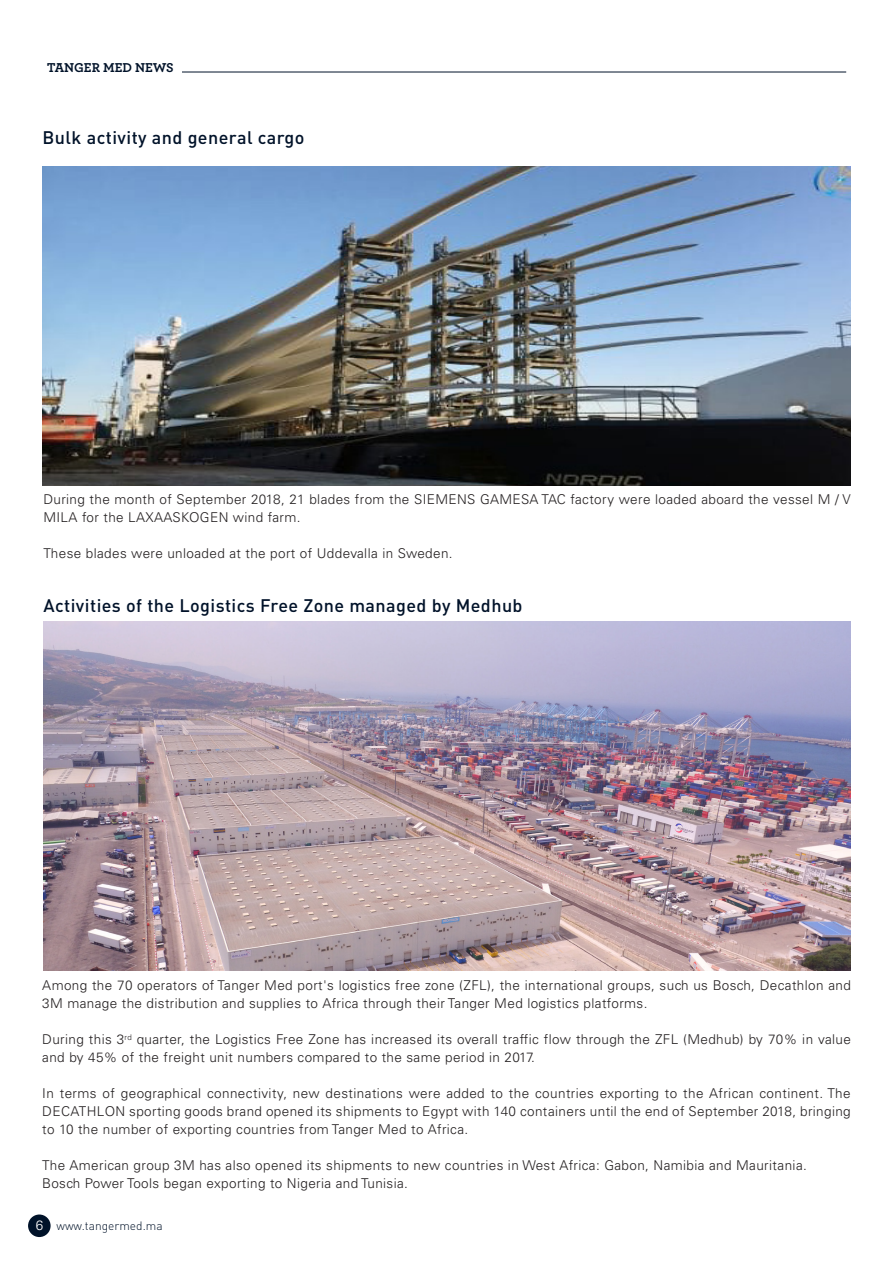
<style>
.page{position:relative;width:893px;height:1263px;background:#fff}
.page>*{position:absolute;margin:0;border:0;box-sizing:border-box;transform-origin:0 0}
.t1{font:500 18px "DIN Pro";letter-spacing:.025em;color:#001229}
.t2{font:300 13.5px/18px "Univers LT Std";letter-spacing:.03em;color:#231f20}
.t3{font:700 13.5px "Archer Pro";color:#001229}
.t4{font:300 12px "DIN Pro";color:#001229}
.s1{font-family:"Univers LT Std";font-size:13.5px;color:#fff}
</style>
<div class="page">
<div style="left:28px;top:1214px;width:23px;height:23px;background:#001229;border-radius:50%"></div>
<hr style="left:182px;top:72px;width:664px;height:1px;background:#001229">
<img style="left:43px;top:621px;width:807px;height:349px">
<img style="left:43px;top:167px;width:808px;height:318px">
<p class="t3" style="left:47px;top:57px;width:128px">TANGER MED NEWS</p>
<p class="t1" style="left:43px;top:125px;width:264px">Bulk activity and general cargo</p>
<p class="t2" style="left:43px;top:490px;width:809px">During the month of September 2018, 21 blades from the SIEMENS GAMESA TAC factory were loaded aboard the vessel M / V<br>MILA for the LAXAASKOGEN wind farm.</p>
<p class="t2" style="left:43px;top:544px;width:411px">These blades were unloaded at the port of Uddevalla in Sweden.</p>
<p class="t1" style="left:43px;top:593px;width:481px">Activities of the Logistics Free Zone managed by Medhub</p>
<p class="t2" style="left:42px;top:976px;width:810px">Among the 70 operators of Tanger Med port's logistics free zone (ZFL), the international groups, such us Bosch, Decathlon and<br>3M manage the distribution and supplies to Africa through their Tanger Med logistics platforms.</p>
<p class="t2" style="left:42px;top:1030px;width:810px">During this 3<sup>rd</sup> quarter, the Logistics Free Zone has increased its overall traffic flow through the ZFL (Medhub) by 70% in value and by 45% of the freight unit numbers compared to the same period in 2017.</p>
<p class="t2" style="left:42px;top:1084px;width:810px;text-align:justify">In terms of geographical connectivity, new destinations were added to the countries exporting to the African continent. The DECATHLON sporting goods brand opened its shipments to Egypt with 140 containers until the end of September 2018, bringing to 10 the number of exporting countries from Tanger Med to Africa.</p>
<p class="t2" style="left:42px;top:1156px;width:766px">The American group 3M has also opened its shipments to new countries in West Africa: Gabon, Namibia and Mauritania.</p>
<p class="t2" style="left:42px;top:1174px;width:367px">Bosch Power Tools began exporting to Nigeria and Tunisia.</p>
<p class="t4" style="left:36px;top:1217px;width:128px"><span class="s1">6</span> www.tangermed.ma</p>
</div>
